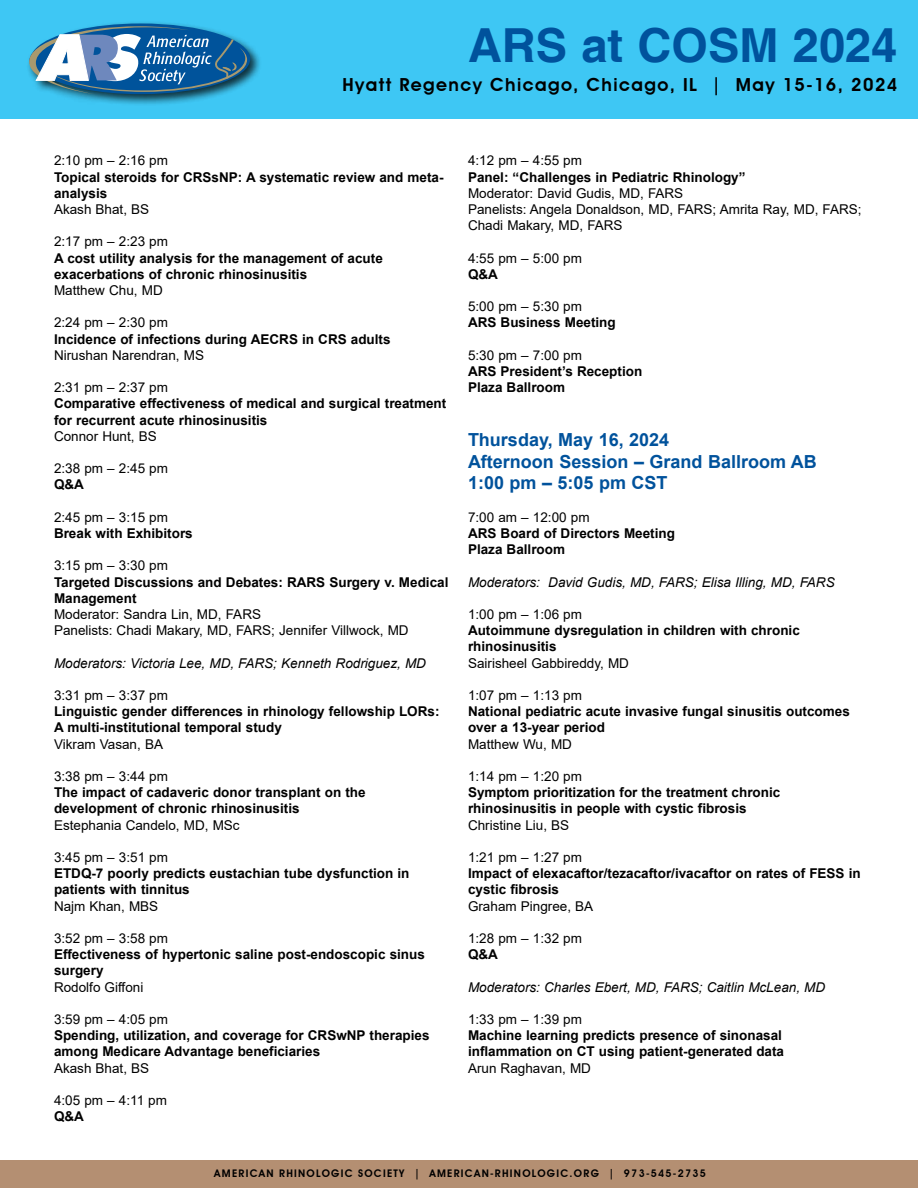
<style>
.page{position:relative;width:918px;height:1188px;background:#fff}
.page>*{position:absolute;margin:0;border:0;box-sizing:border-box;transform-origin:0 0}
.t1{font:700 46.95px "Helvetica";color:#00529c}
.t2{font:700 18px/21.6px "Arial";color:#00529c}
.t3{font:600 18px "Avant Garde IT Cby BT";letter-spacing:.08em;color:#000}
.t4{font:700 13.5px/16.2px "Arial";color:#000}
.t5{font:13.5px/16.2px "Arial";color:#000}
.t6{font:italic 13.5px "Arial";color:#000}
.t7{font:600 10.5px "Avant Garde IT Cby BT";letter-spacing:.12em;color:#000}
</style>
<div class="page">
<div style="left:0;top:1160px;width:918px;height:28px;background:#b48f72"></div>
<div style="left:0;top:0;width:918px;height:119px;background:#3ec7f4"></div>
<div style="left:26px;top:21px;width:236px;height:86px;background:#000;opacity:.75"></div>
<svg style="left:29px;top:23px;width:221px;height:71px;background:#508fb9"></svg>
<h1 class="t1" style="left:468px;top:17px;width:431px">ARS at COSM 2024</h1>
<h2 class="t3" style="left:343px;top:74px;width:556px">Hyatt Regency Chicago, Chicago, IL | May 15-16, 2024</h2>
<p class="t5" style="left:54px;top:152px;width:116px">2:10 pm – 2:16 pm</p>
<p class="t4" style="left:54px;top:169px;width:391px">Topical steroids for CRSsNP: A systematic review and meta&shy;analysis</p>
<p class="t5" style="left:54px;top:201px;width:97px">Akash Bhat, BS</p>
<p class="t5" style="left:54px;top:233px;width:116px">2:17 pm – 2:23 pm</p>
<p class="t4" style="left:54px;top:250px;width:330px">A cost utility analysis for the management of acute exacerbations of chronic rhinosinusitis</p>
<p class="t5" style="left:54px;top:282px;width:110px">Matthew Chu, MD</p>
<p class="t5" style="left:54px;top:314px;width:116px">2:24 pm – 2:30 pm</p>
<p class="t4" style="left:54px;top:331px;width:338px">Incidence of infections during AECRS in CRS adults</p>
<p class="t5" style="left:54px;top:347px;width:152px">Nirushan Narendran, MS</p>
<p class="t5" style="left:54px;top:379px;width:116px">2:31 pm – 2:37 pm</p>
<p class="t4" style="left:54px;top:396px;width:394px">Comparative effectiveness of medical and surgical treatment for recurrent acute rhinosinusitis</p>
<p class="t5" style="left:54px;top:428px;width:104px">Connor Hunt, BS</p>
<p class="t5" style="left:54px;top:460px;width:116px">2:38 pm – 2:45 pm</p>
<p class="t4" style="left:54px;top:477px;width:31px">Q&amp;A</p>
<p class="t5" style="left:54px;top:509px;width:116px">2:45 pm – 3:15 pm</p>
<p class="t4" style="left:54px;top:525px;width:140px">Break with Exhibitors</p>
<p class="t5" style="left:54px;top:557px;width:116px">3:15 pm – 3:30 pm</p>
<p class="t4" style="left:54px;top:574px;width:396px">Targeted Discussions and Debates: RARS Surgery v. Medical<br>Management</p>
<p class="t5" style="left:54px;top:606px;width:356px">Moderator: Sandra Lin, MD, FARS<br>Panelists: Chadi Makary, MD, FARS; Jennifer Villwock, MD</p>
<p class="t6" style="left:54px;top:654px;width:374px">Moderators: Victoria Lee, MD, FARS; Kenneth Rodriguez, MD</p>
<p class="t5" style="left:54px;top:687px;width:116px">3:31 pm – 3:37 pm</p>
<p class="t4" style="left:54px;top:703px;width:387px">Linguistic gender differences in rhinology fellowship LORs:<br>A multi-institutional temporal study</p>
<p class="t5" style="left:54px;top:736px;width:111px">Vikram Vasan, BA</p>
<p class="t5" style="left:54px;top:768px;width:116px">3:38 pm – 3:44 pm</p>
<p class="t4" style="left:54px;top:784px;width:313px">The impact of cadaveric donor transplant on the development of chronic rhinosinusitis</p>
<p class="t5" style="left:54px;top:817px;width:187px">Estephania Candelo, MD, MSc</p>
<p class="t5" style="left:54px;top:849px;width:116px">3:45 pm – 3:51 pm</p>
<p class="t4" style="left:54px;top:865px;width:357px">ETDQ-7 poorly predicts eustachian tube dysfunction in patients with tinnitus</p>
<p class="t5" style="left:54px;top:898px;width:106px">Najm Khan, MBS</p>
<p class="t5" style="left:54px;top:930px;width:116px">3:52 pm – 3:58 pm</p>
<p class="t4" style="left:54px;top:946px;width:372px">Effectiveness of hypertonic saline post-endoscopic sinus surgery</p>
<p class="t5" style="left:54px;top:979px;width:91px">Rodolfo Giffoni</p>
<p class="t5" style="left:54px;top:1011px;width:116px">3:59 pm – 4:05 pm</p>
<p class="t4" style="left:54px;top:1027px;width:377px">Spending, utilization, and coverage for CRSwNP therapies among Medicare Advantage beneficiaries</p>
<p class="t5" style="left:54px;top:1060px;width:97px">Akash Bhat, BS</p>
<p class="t5" style="left:54px;top:1092px;width:115px">4:05 pm – 4:11 pm</p>
<p class="t4" style="left:54px;top:1108px;width:31px">Q&amp;A</p>
<p class="t5" style="left:468px;top:152px;width:116px">4:12 pm – 4:55 pm</p>
<p class="t4" style="left:468px;top:169px;width:279px">Panel: “Challenges in Pediatric Rhinology”</p>
<p class="t5" style="left:468px;top:185px;width:395px">Moderator: David Gudis, MD, FARS<br>Panelists: Angela Donaldson, MD, FARS; Amrita Ray, MD, FARS;<br>Chadi Makary, MD, FARS</p>
<p class="t5" style="left:468px;top:250px;width:116px">4:55 pm – 5:00 pm</p>
<p class="t4" style="left:468px;top:266px;width:31px">Q&amp;A</p>
<p class="t5" style="left:468px;top:298px;width:116px">5:00 pm – 5:30 pm</p>
<p class="t4" style="left:468px;top:315px;width:149px">ARS Business Meeting</p>
<p class="t5" style="left:468px;top:347px;width:116px">5:30 pm – 7:00 pm</p>
<p class="t4" style="left:468px;top:363px;width:176px">ARS President’s Reception<br>Plaza Ballroom</p>
<h2 class="t2" style="left:468px;top:429px;width:350px">Thursday, May 16, 2024<br>Afternoon Session – Grand Ballroom AB<br>1:00 pm – 5:05 pm CST</h2>
<p class="t5" style="left:468px;top:509px;width:123px">7:00 am – 12:00 pm</p>
<p class="t4" style="left:468px;top:525px;width:209px">ARS Board of Directors Meeting<br>Plaza Ballroom</p>
<p class="t6" style="left:468px;top:573px;width:368px">Moderators: David Gudis, MD, FARS; Elisa Illing, MD, FARS</p>
<p class="t5" style="left:468px;top:606px;width:116px">1:00 pm – 1:06 pm</p>
<p class="t4" style="left:468px;top:622px;width:333px">Autoimmune dysregulation in children with chronic rhinosinusitis</p>
<p class="t5" style="left:468px;top:655px;width:163px">Sairisheel Gabbireddy, MD</p>
<p class="t5" style="left:468px;top:687px;width:116px">1:07 pm – 1:13 pm</p>
<p class="t4" style="left:468px;top:703px;width:383px">National pediatric acute invasive fungal sinusitis outcomes over a 13-year period</p>
<p class="t5" style="left:468px;top:736px;width:106px">Matthew Wu, MD</p>
<p class="t5" style="left:468px;top:768px;width:116px">1:14 pm – 1:20 pm</p>
<p class="t4" style="left:468px;top:784px;width:314px">Symptom prioritization for the treatment chronic rhinosinusitis in people with cystic fibrosis</p>
<p class="t5" style="left:468px;top:817px;width:103px">Christine Liu, BS</p>
<p class="t5" style="left:468px;top:849px;width:116px">1:21 pm – 1:27 pm</p>
<p class="t4" style="left:468px;top:865px;width:394px">Impact of elexacaftor/tezacaftor/ivacaftor on rates of FESS in cystic fibrosis</p>
<p class="t5" style="left:468px;top:898px;width:127px">Graham Pingree, BA</p>
<p class="t5" style="left:468px;top:930px;width:116px">1:28 pm – 1:32 pm</p>
<p class="t4" style="left:468px;top:946px;width:31px">Q&amp;A</p>
<p class="t6" style="left:468px;top:978px;width:359px">Moderators: Charles Ebert, MD, FARS; Caitlin McLean, MD</p>
<p class="t5" style="left:468px;top:1011px;width:116px">1:33 pm – 1:39 pm</p>
<p class="t4" style="left:468px;top:1027px;width:318px">Machine learning predicts presence of sinonasal inflammation on CT using patient-generated data</p>
<p class="t5" style="left:468px;top:1060px;width:125px">Arun Raghavan, MD</p>
<p class="t7" style="left:214px;top:1167px;width:493px">AMERICAN RHINOLOGIC SOCIETY | AMERICAN-RHINOLOGIC.ORG | 973-545-2735</p>
</div>
